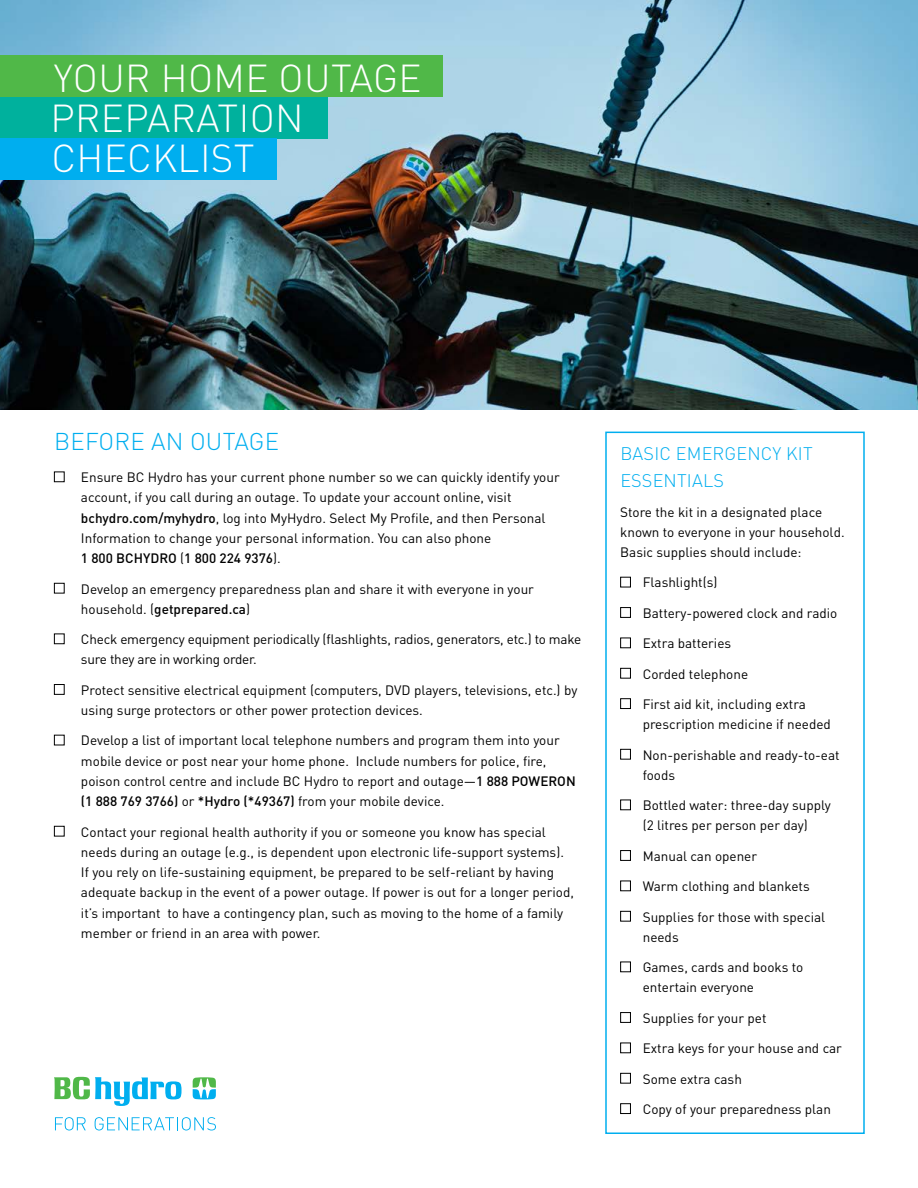
<style>
.page{position:relative;width:918px;height:1188px;background:#fff}
.page>*{position:absolute;margin:0;border:0;box-sizing:border-box;transform-origin:0 0}
.t1{font:300 38.55px/40.2px "DINOT";letter-spacing:.01em;color:#fff}
.t2{font:300 24px "DINOT";letter-spacing:.01em;color:#00aeef}
.t3{font:300 18px/27px "DINOT";letter-spacing:.01em;color:#00aeef}
.t4{font:13.5px/20.2px "DINOT";color:#000}
.s1{font-weight:500}
</style>
<div class="page">
<img style="left:0;top:0;width:918px;height:409px">
<div style="left:54px;top:472px;width:11px;height:10px;border:1px solid #000"></div>
<div style="left:54px;top:583px;width:11px;height:10px;border:1px solid #000"></div>
<div style="left:54px;top:634px;width:11px;height:10px;border:1px solid #000"></div>
<div style="left:54px;top:684px;width:11px;height:11px;border:1px solid #000"></div>
<div style="left:54px;top:735px;width:11px;height:10px;border:1px solid #000"></div>
<div style="left:54px;top:826px;width:11px;height:10px;border:1px solid #000"></div>
<div style="left:0;top:55px;width:443px;height:42px;background:#50b848"></div>
<div style="left:0;top:97px;width:328px;height:42px;background:#00b19d"></div>
<div style="left:0;top:138px;width:276px;height:42px;background:#00aeef"></div>
<div style="left:620px;top:577px;width:11px;height:10px;border:1px solid #000"></div>
<div style="left:620px;top:607px;width:11px;height:11px;border:1px solid #000"></div>
<div style="left:620px;top:638px;width:11px;height:10px;border:1px solid #000"></div>
<div style="left:620px;top:668px;width:11px;height:11px;border:1px solid #000"></div>
<div style="left:620px;top:698px;width:11px;height:11px;border:1px solid #000"></div>
<div style="left:620px;top:749px;width:11px;height:11px;border:1px solid #000"></div>
<div style="left:620px;top:800px;width:11px;height:10px;border:1px solid #000"></div>
<div style="left:620px;top:850px;width:11px;height:11px;border:1px solid #000"></div>
<div style="left:620px;top:881px;width:11px;height:10px;border:1px solid #000"></div>
<div style="left:620px;top:911px;width:11px;height:11px;border:1px solid #000"></div>
<div style="left:620px;top:962px;width:11px;height:10px;border:1px solid #000"></div>
<div style="left:620px;top:1012px;width:11px;height:11px;border:1px solid #000"></div>
<div style="left:620px;top:1043px;width:11px;height:10px;border:1px solid #000"></div>
<div style="left:620px;top:1073px;width:11px;height:11px;border:1px solid #000"></div>
<div style="left:620px;top:1103px;width:11px;height:11px;border:1px solid #000"></div>
<svg style="left:193px;top:1077px;width:23px;height:22px"></svg>
<svg style="left:55px;top:1117px;width:31px;height:13px"></svg>
<svg style="left:95px;top:1117px;width:121px;height:13px"></svg>
<svg style="left:54px;top:1077px;width:128px;height:29px"></svg>
<h1 class="t1" style="left:51px;top:57px;width:372px">YOUR HOME OUTAGE<br>PREPARATION<br>CH EC KLIST</h1>
<h2 class="t2" style="left:54px;top:427px;width:226px">BEFORE AN OUTAGE</h2>
<p class="t4" style="left:81px;top:467px;width:480px">Ensure BC Hydro has your current phone number so we can quickly identify your account, if you call during an outage. To update your account online, visit <span class="s1">bchydro.com/myhydro</span>, log into MyHydro. Select My Profile, and then Personal Information to change your personal information. You can also phone<br><span class="s1">1 800 BCHYDRO</span> (<span class="s1">1 800 224 9376</span>).</p>
<p class="t4" style="left:81px;top:578px;width:454px">Develop an emergency preparedness plan and share it with everyone in your household. (<span class="s1">getprepared.ca</span>)</p>
<p class="t4" style="left:81px;top:629px;width:502px">Check emergency equipment periodically (flashlights, radios, generators, etc.) to make sure they are in working order.</p>
<p class="t4" style="left:81px;top:680px;width:498px">Protect sensitive electrical equipment (computers, DVD players, televisions, etc.) by using surge protectors or other power protection devices.</p>
<p class="t4" style="left:81px;top:730px;width:496px">Develop a list of important local telephone numbers and program them into your mobile device or post near your home phone. Include numbers for police, fire, poison control centre and include BC Hydro to report and outage—<span class="s1">1 888 POWERON (1 888 769 3766)</span> or <span class="s1">*Hydro (*49367)</span> from your mobile device.</p>
<p class="t4" style="left:81px;top:821px;width:495px">Contact your regional health authority if you or someone you know has special needs during an outage (e.g., is dependent upon electronic life-support systems).<br>If you rely on life-sustaining equipment, be prepared to be self-reliant by having adequate backup in the event of a power outage. If power is out for a longer period, it’s important to have a contingency plan, such as moving to the home of a family member or friend in an area with power.</p>
<h3 class="t3" style="left:620px;top:440px;width:194px">BASIC EMERGENCY KIT<br>ESSENTIALS</h3>
<p class="t4" style="left:620px;top:501px;width:226px">Store the kit in a designated place known to everyone in your household.<br>Basic supplies should include:</p>
<p class="t4" style="left:643px;top:572px;width:76px">Flashlight(s)</p>
<p class="t4" style="left:643px;top:603px;width:196px">Battery-powered clock and radio</p>
<p class="t4" style="left:643px;top:633px;width:90px">Extra batteries</p>
<p class="t4" style="left:643px;top:663px;width:107px">Corded telephone</p>
<p class="t4" style="left:643px;top:694px;width:190px">First aid kit, including extra prescription medicine if needed</p>
<p class="t4" style="left:643px;top:744px;width:198px">Non-perishable and ready-to-eat foods</p>
<p class="t4" style="left:643px;top:795px;width:190px">Bottled water: three-day supply (2 litres per person per day)</p>
<p class="t4" style="left:643px;top:846px;width:116px">Manual can opener</p>
<p class="t4" style="left:643px;top:876px;width:169px">Warm clothing and blankets</p>
<p class="t4" style="left:643px;top:906px;width:184px">Supplies for those with special needs</p>
<p class="t4" style="left:643px;top:957px;width:162px">Games, cards and books to entertain everyone</p>
<p class="t4" style="left:643px;top:1008px;width:125px">Supplies for your pet</p>
<p class="t4" style="left:643px;top:1038px;width:201px">Extra keys for your house and car</p>
<p class="t4" style="left:643px;top:1068px;width:101px">Some extra cash</p>
<p class="t4" style="left:643px;top:1099px;width:190px">Copy of your preparedness plan</p>
</div>
